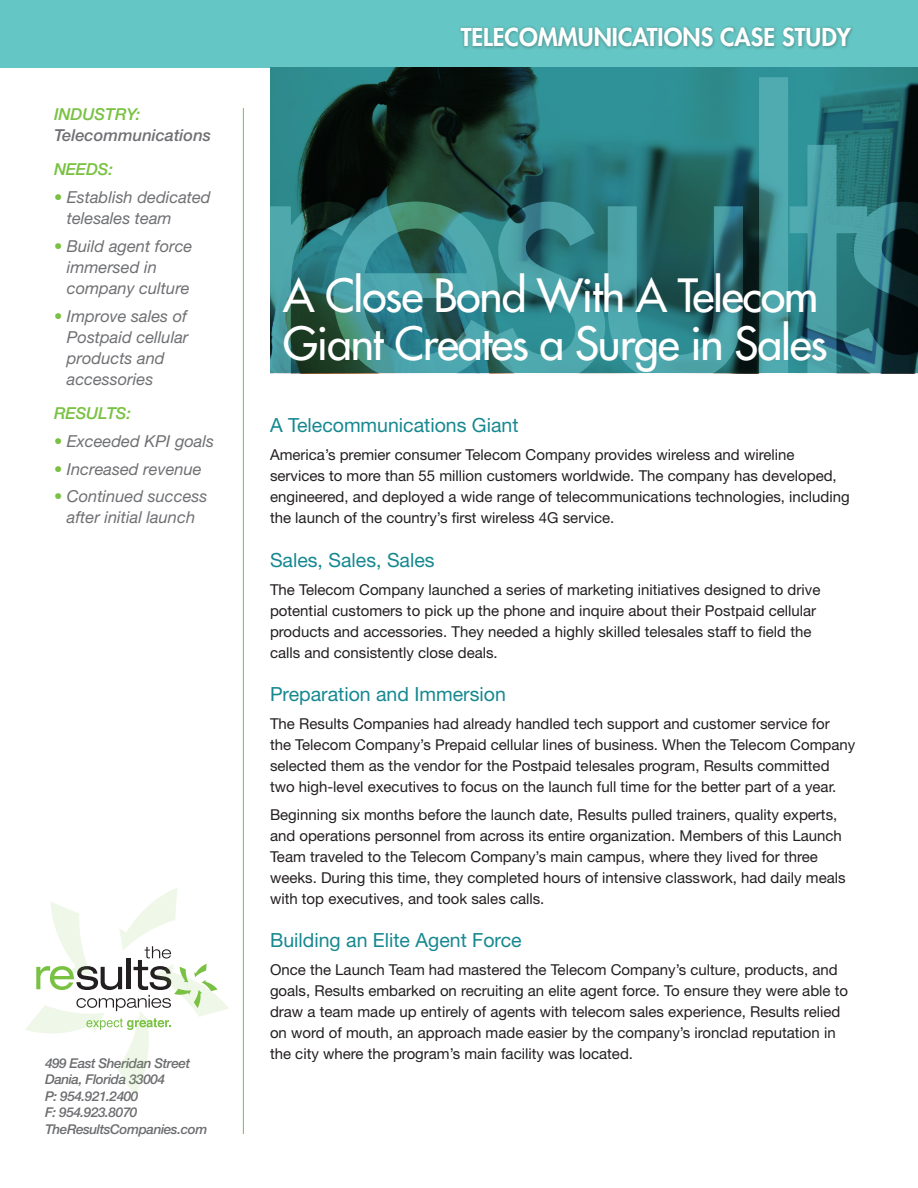
<style>
.page{position:relative;width:918px;height:1188px;background:#fff}
.page>*{position:absolute;margin:0;border:0;box-sizing:border-box;transform-origin:0 0}
.t1{font:500 44.55px/48.4px "Futura Std";letter-spacing:-.025em;color:#fff}
.Body{font:800 24px "Futura";color:#fff}
.Headers{font:19.5px "Helvetica Neue LT Std";color:#168890}
.Callouts{font:italic 16.5px/21px "Helvetica Neue LT Std";color:#6f7073}
.Callouts-2{font:italic 500 16.5px/21px "Helvetica Neue LT Std";color:#6f7073}
.Callouts-3{font:italic 500 16.5px "Helvetica Neue LT Std";letter-spacing:-.01em;color:#79c142}
.Bullets{font:15px/21px "Helvetica Neue LT Std";color:#231f20}
.Callouts-4{font:italic 500 13.5px/16.5px "Helvetica Neue LT Std";letter-spacing:-.03em;color:#6c6d70}
.s1{color:#79c142}
</style>
<div class="page">
<div style="left:0;top:0;width:918px;height:68px;background:#65c7c5"></div>
<hr style="left:243px;top:108px;width:1px;height:1026px;background:#79c142">
<svg style="left:270px;top:68px;width:648px;height:9px;background:#257376"></svg>
<svg style="left:270px;top:77px;width:648px;height:297px;background:#2c7072"></svg>
<svg style="left:25px;top:888px;width:204px;height:208px"></svg>
<div style="left:457px;top:25px;width:397px;height:26px;background:#231f20;opacity:.37"></div>
<p class="Callouts-2" style="left:54px;top:103px;width:159px"><span class="s1">INDUSTRY:<br></span>Telecommunications</p>
<p class="Callouts-3" style="left:54px;top:160px;width:61px">NEEDS:</p>
<p class="Callouts" style="left:67px;top:186px;width:145px;text-indent:-13px"><span class="s1">•</span> Establish dedicated telesales team</p>
<p class="Callouts" style="left:67px;top:235px;width:127px;text-indent:-13px"><span class="s1">•</span> Build agent force immersed in company culture</p>
<p class="Callouts" style="left:67px;top:305px;width:123px;text-indent:-13px"><span class="s1">•</span> Improve sales of<br>Postpaid cellular products and accessories</p>
<p class="Callouts-3" style="left:54px;top:403px;width:79px">RESULTS:</p>
<p class="Callouts" style="left:54px;top:430px;width:162px"><span class="s1">•</span> Exceeded KPI goals</p>
<p class="Callouts" style="left:54px;top:458px;width:149px"><span class="s1">•</span> Increased revenue</p>
<p class="Callouts" style="left:54px;top:486px;width:155px;text-align:center"><span class="s1">•</span> Continued success after initial launch</p>
<p class="Callouts-4" style="left:45px;top:1055px;width:164px">499 East Sheridan Street<br>Dania, Florida 33004<br>P: 954.921.2400<br>F: 954.923.8070<br>TheResultsCompanies.com</p>
<p class="Body" style="left:461px;top:22px;width:392px">TELECOMMUNICATIONS CASE STUDY</p>
<p class="t1" style="left:283px;top:271px;width:546px">A Close Bond With A Telecom<br>Giant Creates a Surge in Sales</p>
<p class="Headers" style="left:270px;top:414px;width:250px">A Telecommunications Giant</p>
<p class="Bullets" style="left:270px;top:444px;width:581px">America’s premier consumer Telecom Company provides wireless and wireline services to more than 55 million customers worldwide. The company has developed, engineered, and deployed a wide range of telecommunications technologies, including the launch of the country’s first wireless 4G service.</p>
<p class="Headers" style="left:270px;top:548px;width:166px">Sales, Sales, Sales</p>
<p class="Bullets" style="left:270px;top:579px;width:552px">The Telecom Company launched a series of marketing initiatives designed to drive potential customers to pick up the phone and inquire about their Postpaid cellular products and accessories. They needed a highly skilled telesales staff to field the calls and consistently close deals.</p>
<p class="Headers" style="left:270px;top:683px;width:237px">Preparation and Immersion</p>
<p class="Bullets" style="left:270px;top:713px;width:587px">The Results Companies had already handled tech support and customer service for<br>the Telecom Company’s Prepaid cellular lines of business. When the Telecom Company selected them as the vendor for the Postpaid telesales program, Results committed two high-level executives to focus on the launch full time for the better part of a year.</p>
<p class="Bullets" style="left:270px;top:804px;width:577px">Beginning six months before the launch date, Results pulled trainers, quality experts, and operations personnel from across its entire organization. Members of this Launch Team traveled to the Telecom Company’s main campus, where they lived for three weeks. During this time, they completed hours of intensive classwork, had daily meals with top executives, and took sales calls.</p>
<p class="Headers" style="left:270px;top:929px;width:253px">Building an Elite Agent Force</p>
<p class="Bullets" style="left:270px;top:959px;width:580px">Once the Launch Team had mastered the Telecom Company’s culture, products, and goals, Results embarked on recruiting an elite agent force. To ensure they were able to draw a team made up entirely of agents with telecom sales experience, Results relied on word of mouth, an approach made easier by the company’s ironclad reputation in the city where the program’s main facility was located.</p>
</div>
